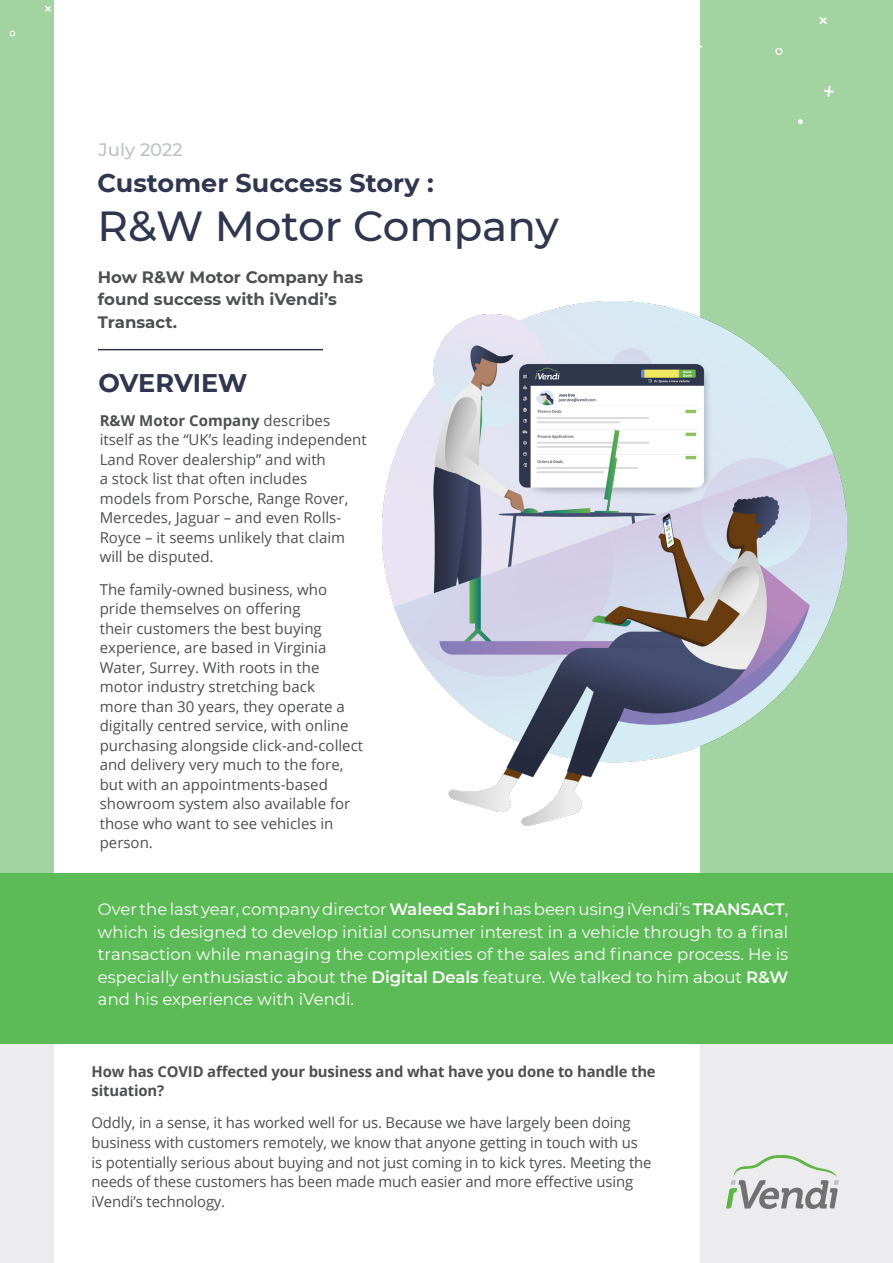
<style>
.page{position:relative;width:893px;height:1263px;background:#ececee}
.page>*{position:absolute;margin:0;border:0;box-sizing:border-box;transform-origin:0 0}
.t1{font:500 42px "Montserrat";color:#30364e}
.t2{font:700 25.5px "Montserrat";color:#30364e}
.t3{font:500 18px "Montserrat";color:#bfc1c8}
.Paragraph_Style_5{font:16.5px/22.5px "Montserrat";color:#fff;text-align:justify}
.Paragraph_Style_1{font:700 16.5px/22.5px "Montserrat";color:#4e4f50}
.Paragraph_Style_3{font:15px/19.5px "Open Sans";color:#4e4f50}
.Paragraph_Style_4{font:15px/19.5px "Open Sans";letter-spacing:-.01em;color:#4e4f50}
.Paragraph_Style_4-2{font:700 15px/19.5px "Open Sans";letter-spacing:-.01em;color:#4e4f50}
.s1{font-weight:700}
.s2{font-weight:600}
</style>
<div class="page">
<div style="left:0;top:0;width:893px;height:889px;background:#a4d3a2"></div>
<svg style="left:824px;top:86px;width:10px;height:11px"></svg>
<svg style="left:798px;top:119px;width:5px;height:5px"></svg>
<svg style="left:775px;top:48px;width:8px;height:7px"></svg>
<svg style="left:819px;top:17px;width:8px;height:8px"></svg>
<svg style="left:699px;top:41px;width:3px;height:11px"></svg>
<svg style="left:9px;top:30px;width:7px;height:7px"></svg>
<svg style="left:45px;top:6px;width:6px;height:6px"></svg>
<div style="left:54px;top:0;width:645px;height:1263px;background:#fff"></div>
<svg style="left:726px;top:1155px;width:113px;height:54px"></svg>
<hr style="left:98px;top:349px;width:225px;height:1px;background:#30364e">
<div style="left:0;top:874px;width:893px;height:170px;background:#5cbb56"></div>
<img style="left:382px;top:302px;width:464px;height:524px">
<p class="t3" style="left:99px;top:137px;width:86px">July 2022</p>
<p class="t2" style="left:98px;top:164px;width:338px">Customer Success Story :</p>
<p class="t1" style="left:98px;top:197px;width:463px">R&amp;W Motor Company</p>
<p class="Paragraph_Style_1" style="left:98px;top:265px;width:267px">How R&amp;W Motor Company has found success with iVendi’s<br>Transact.</p>
<p class="t2" style="left:99px;top:365px;width:150px">OVERVIEW</p>
<p class="Paragraph_Style_3" style="left:100px;top:410px;width:269px"><span class="s1">R&amp;W Motor Company</span> describes itself as the “UK’s leading independent<br>Land Rover dealership” and with<br>a stock list that often includes<br>models from Porsche, Range Rover,<br>Mercedes, Jaguar – and even Rolls-<br>Royce – it seems unlikely that claim will be disputed.</p>
<p class="Paragraph_Style_3" style="left:100px;top:579px;width:265px">The family-owned business, who pride themselves on offering<br>their customers the best buying experience, are based in Virginia<br>Water, Surrey. With roots in the motor industry stretching back<br>more than 30 years, they operate a digitally centred service, with online purchasing alongside click-and-collect and delivery very much to the fore, but with an appointments-based showroom system also available for those who want to see vehicles in person.</p>
<p class="Paragraph_Style_5" style="left:98px;top:898px;width:692px">Over the last year, company director <span class="s2">Waleed Sabri</span> has been using iVendi’s <span class="s2">TRANSACT</span>, which is designed to develop initial consumer interest in a vehicle through to a final transaction while managing the complexities of the sales and finance process. He is especially enthusiastic about the <span class="s2">Digital Deals</span> feature. We talked to him about <span class="s2">R&amp;W </span>and his experience with iVendi.</p>
<p class="Paragraph_Style_4-2" style="left:92px;top:1061px;width:566px">How has COVID affected your business and what have you done to handle the situation?</p>
<p class="Paragraph_Style_4" style="left:92px;top:1113px;width:561px">Oddly, in a sense, it has worked well for us. Because we have largely been doing business with customers remotely, we know that anyone getting in touch with us is potentially serious about buying and not just coming in to kick tyres. Meeting the needs of these customers has been made much easier and more effective using iVendi’s technology.</p>
</div>
